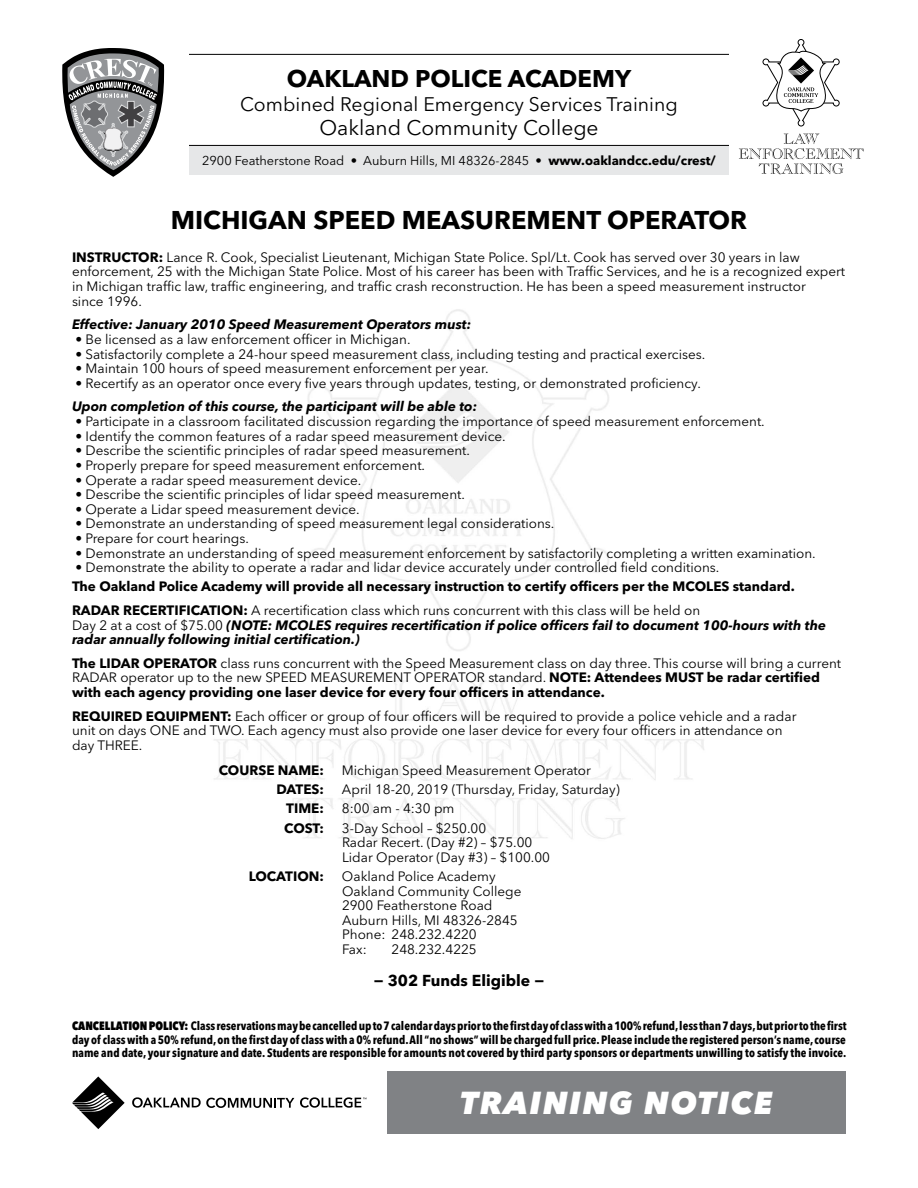
<style>
.page{position:relative;width:918px;height:1188px;background:#fff}
.page>*{position:absolute;margin:0;border:0;box-sizing:border-box;transform-origin:0 0}
.t1{font:italic 800 31.5px "Avenir Next LT Pro";letter-spacing:.05em;color:#fff}
.t2{font:700 25.5px "Avenir Next LT Pro";color:#000}
.t3{font:700 24px "Avenir Next LT Pro";color:#000}
.t4{font:21px "Avenir Next LT Pro";color:#000}
.t5{font:19.5px "Avenir Next LT Pro";color:#000}
.t6{font:700 15.75px "Avenir Next LT Pro";color:#000}
.t7{font:13.5px/14.5px "Avenir Next LT Pro";color:#000}
.t8{font:italic 700 13.5px/14.5px "Avenir Next LT Pro";color:#000}
.t9{font:700 13.5px "Avenir Next LT Pro";color:#000}
.t10{font:12.75px "Avenir Next LT Pro";color:#000}
.t11{font:700 condensed 12px/13.5px "Avenir Next LT Pro";color:#000;text-align:justify}
.s1{font-weight:700}
.s2{font-weight:400;font-style:normal}
.s3{font-weight:800}
</style>
<div class="page">
<div style="left:189px;top:145px;width:540px;height:30px;background:#e6e7e8"></div>
<hr style="left:189px;top:145px;width:540px;height:1px;background:#000">
<hr style="left:189px;top:54px;width:540px;height:1px;background:#000">
<div style="left:387px;top:1072px;width:459px;height:62px;background:#808285"></div>
<svg style="left:72px;top:1076px;width:53px;height:53px"></svg>
<svg style="left:132px;top:1097px;width:162px;height:11px"></svg>
<svg style="left:300px;top:1097px;width:66px;height:11px"></svg>
<svg style="left:62px;top:48px;width:102px;height:129px"></svg>
<svg style="left:739px;top:133px;width:125px;height:41px"></svg>
<svg style="left:762px;top:39px;width:78px;height:88px"></svg>
<p class="t3" style="left:287px;top:64px;width:346px">OAKLAND POLICE ACADEMY</p>
<p class="t5" style="left:240px;top:93px;width:439px">Combined Regional Emergency Services Training</p>
<p class="t4" style="left:319px;top:115px;width:281px">Oakland Community College</p>
<p class="t10" style="left:202px;top:153px;width:515px">2900 Featherstone Road • Auburn Hills, MI 48326-2845 • <span class="s1">www.oaklandcc.edu/crest/</span></p>
<h1 class="t2" style="left:171px;top:205px;width:578px">MICHIGAN SPEED MEASUREMENT OPERATOR</h1>
<p class="t7" style="left:72px;top:250px;width:775px"><span class="s1">INSTRUCTOR:</span> Lance R. Cook, Specialist Lieutenant, Michigan State Police. Spl/Lt. Cook has served over 30 years in law enforcement, 25 with the Michigan State Police. Most of his career has been with Traffic Services, and he is a recognized expert in Michigan traffic law, traffic engineering, and traffic crash reconstruction. He has been a speed measurement instructor<br>since 1996.</p>
<p class="t8" style="left:72px;top:317px;width:401px">Effective: January 2010 Speed Measurement Operators must:</p>
<p class="t7" style="left:75px;top:332px;width:337px">• Be licensed as a law enforcement officer in Michigan.</p>
<p class="t7" style="left:75px;top:347px;width:631px">• Satisfactorily complete a 24-hour speed measurement class, including testing and practical exercises.</p>
<p class="t7" style="left:75px;top:361px;width:415px">• Maintain 100 hours of speed measurement enforcement per year.</p>
<p class="t7" style="left:75px;top:376px;width:627px">• Recertify as an operator once every five years through updates, testing, or demonstrated proficiency.</p>
<p class="t8" style="left:72px;top:399px;width:407px">Upon completion of this course, the participant will be able to:</p>
<p class="t7" style="left:75px;top:414px;width:691px">• Participate in a classroom facilitated discussion regarding the importance of speed measurement enforcement.</p>
<p class="t7" style="left:75px;top:429px;width:432px">• Identify the common features of a radar speed measurement device.</p>
<p class="t7" style="left:75px;top:443px;width:396px">• Describe the scientific principles of radar speed measurement.</p>
<p class="t7" style="left:75px;top:458px;width:351px">• Properly prepare for speed measurement enforcement.</p>
<p class="t7" style="left:75px;top:473px;width:287px">• Operate a radar speed measurement device.</p>
<p class="t7" style="left:75px;top:487px;width:391px">• Describe the scientific principles of lidar speed measurement.</p>
<p class="t7" style="left:75px;top:502px;width:286px">• Operate a Lidar speed measurement device.</p>
<p class="t7" style="left:75px;top:516px;width:481px">• Demonstrate an understanding of speed measurement legal considerations.</p>
<p class="t7" style="left:75px;top:531px;width:175px">• Prepare for court hearings.</p>
<p class="t7" style="left:75px;top:546px;width:742px">• Demonstrate an understanding of speed measurement enforcement by satisfactorily completing a written examination.</p>
<p class="t7" style="left:75px;top:560px;width:645px">• Demonstrate the ability to operate a radar and lidar device accurately under controlled field conditions.</p>
<p class="t9" style="left:72px;top:578px;width:724px">The Oakland Police Academy will provide all necessary instruction to certify officers per the MCOLES standard.</p>
<p class="t7" style="left:72px;top:603px;width:630px"><span class="s1">RADAR RECERTIFICATION:</span> A recertification class which runs concurrent with this class will be held on</p>
<p class="t8" style="left:72px;top:618px;width:755px"><span class="s2">Day 2 at a cost of $75.00</span> (NOTE: MCOLES requires recertification if police officers fail to document 100-hours with the radar annually following initial certification.)</p>
<p class="t7" style="left:72px;top:656px;width:771px"><span class="s1">The LIDAR OPERATOR</span> class runs concurrent with the Speed Measurement class on day three. This course will bring a current<br>RADAR operator up to the new SPEED MEASUREMENT OPERATOR standard. <span class="s1">NOTE: Attendees MUST be radar certified with each agency providing one laser device for every four officers in attendance.</span></p>
<p class="t7" style="left:72px;top:709px;width:726px"><span class="s1">REQUIRED EQUIPMENT:</span> Each officer or group of four officers will be required to provide a police vehicle and a radar unit on days ONE and TWO. Each agency must also provide one laser device for every four officers in attendance on day THREE.</p>
<p class="t9" style="left:219px;top:762px;width:107px">COURSE NAME:</p>
<p class="t7" style="left:342px;top:763px;width:250px">Michigan Speed Measurement Operator</p>
<p class="t9" style="left:276px;top:781px;width:49px">DATES:</p>
<p class="t7" style="left:342px;top:782px;width:279px">April 18-20, 2019 (Thursday, Friday, Saturday)</p>
<p class="t9" style="left:286px;top:800px;width:39px">TIME:</p>
<p class="t7" style="left:342px;top:801px;width:114px">8:00 am - 4:30 pm</p>
<p class="t9" style="left:284px;top:820px;width:41px">COST:</p>
<p class="t7" style="left:342px;top:821px;width:146px">3-Day School – $250.00</p>
<p class="t7" style="left:342px;top:835px;width:192px">Radar Recert. (Day #2) – $75.00</p>
<p class="t7" style="left:342px;top:850px;width:210px">Lidar Operator (Day #3) – $100.00</p>
<p class="t9" style="left:249px;top:868px;width:77px">LOCATION:</p>
<p class="t7" style="left:342px;top:869px;width:155px">Oakland Police Academy</p>
<p class="t7" style="left:342px;top:884px;width:181px">Oakland Community College</p>
<p class="t7" style="left:342px;top:898px;width:152px">2900 Featherstone Road</p>
<p class="t7" style="left:342px;top:913px;width:177px">Auburn Hills, MI 48326-2845</p>
<p class="t7" style="left:342px;top:927px;width:136px">Phone: 248.232.4220</p>
<p class="t7" style="left:342px;top:942px;width:26px">Fax:</p>
<p class="t7" style="left:392px;top:942px;width:87px">248.232.4225</p>
<p class="t6" style="left:373px;top:970px;width:173px">− 302 Funds Eligible −</p>
<p class="t11" style="left:72px;top:1019px;width:776px"><span class="s3">CANCELLATION POLICY:</span> Class reservations may be cancelled up to 7 calendar days prior to the first day of class with a 100% refund, less than 7 days, but prior to the first day of class with a 50% refund, on the first day of class with a 0% refund. All “no shows” will be charged full price. Please include the registered person’s name, course name and date, your signature and date. Students are responsible for amounts not covered by third party sponsors or departments unwilling to satisfy the invoice.</p>
<h1 class="t1" style="left:460px;top:1083px;width:314px">TRAINING NOTICE</h1>
</div>
